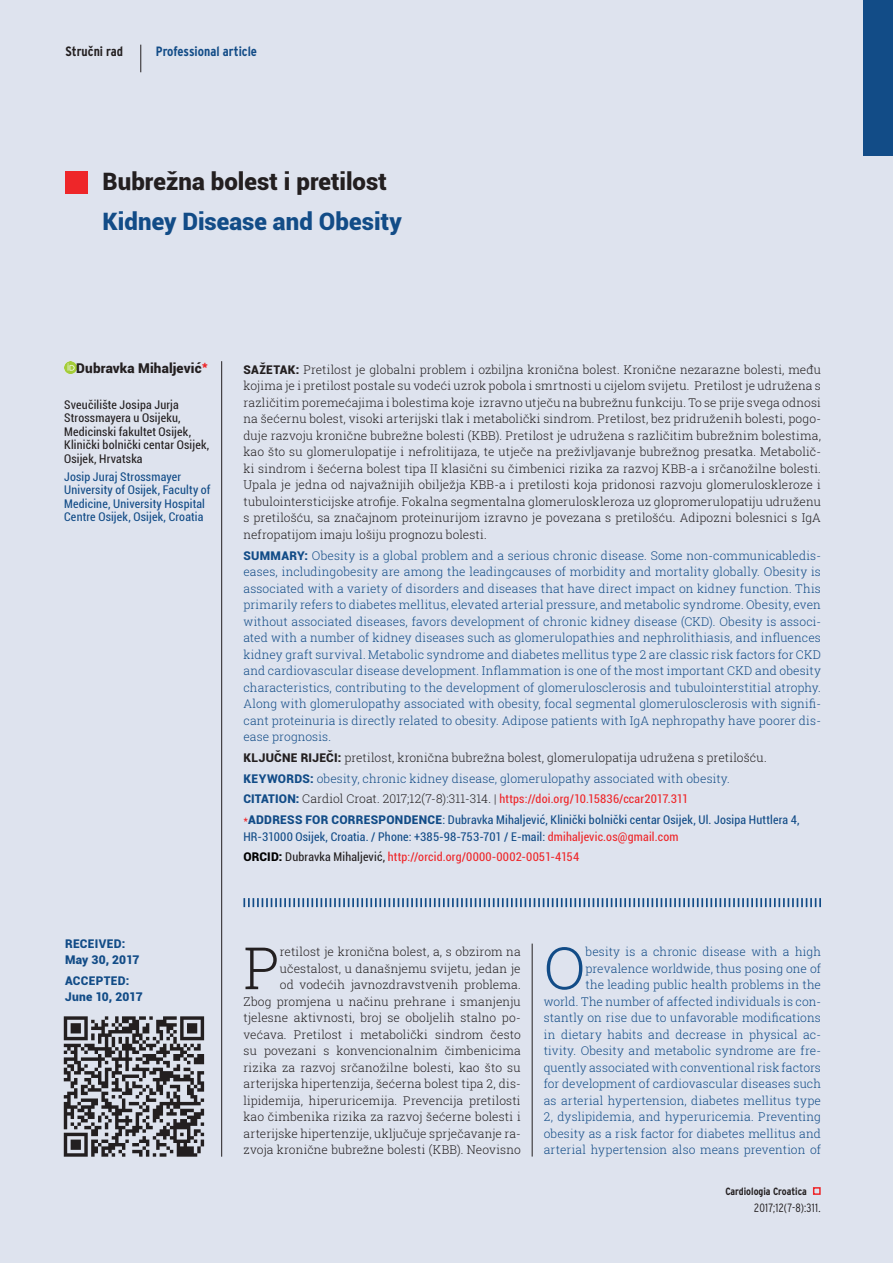
<style>
.page{position:relative;width:893px;height:1263px;background:#dee3ee}
.page>*{position:absolute;margin:0;border:0;box-sizing:border-box;transform-origin:0 0}
.t1{font:300 58.35px "Roboto Slab";color:#231f20}
.t2{font:300 58.35px "Roboto Slab";color:#124c87}
.t3{font:900 24px "Roboto";letter-spacing:.005em;color:#231f20}
.t4{font:900 24px "Roboto";letter-spacing:.005em;color:#124c87}
.t5{font:700 condensed 13.5px "Interstate";color:#124c87}
.t6{font:900 13.5px "Roboto";letter-spacing:.015em;color:#231f20}
.t7{font:700 condensed 13.5px "Interstate";color:#231f20}
.t8{font:300 12px/16.5px "Roboto Slab";letter-spacing:.01em;color:#231f20;text-align:justify}
.t9{font:300 12px/16.5px "Roboto Slab";letter-spacing:.01em;color:#124c87;text-align:justify}
.t10{font:condensed 12px/13.5px "Roboto";letter-spacing:.015em;color:#124c87}
.t11{font:condensed 12px/20.7px "Roboto";letter-spacing:.015em;color:#ee2629}
.t12{font:condensed 12px/13.5px "Roboto";letter-spacing:.015em;color:#231f20}
.t13{font:900 12px/16.5px "Roboto";letter-spacing:.02em;color:#124c87}
.t14{font:300 condensed 12px "Interstate";letter-spacing:.02em;color:#231f20}
.t15{font:700 condensed 10.5px "Interstate";color:#231f20}
.s1{font-family:"Roboto";font-weight:900}
.s2{font-family:"Roboto";font-weight:900;color:#124c87}
.s3{color:#124c87}
.s4{font-weight:900;font-stretch:normal;color:#124c87}
.s5{font-family:"Roboto Slab";font-weight:300;font-stretch:normal;color:#231f20}
.s6{color:#ee2629}
.s7{font-weight:900;font-stretch:normal;color:#000}
.s8{color:#231f20}
</style>
<div class="page">
<div style="left:863px;top:0;width:30px;height:155px;background:#124c87"></div>
<div style="left:813px;top:1187px;width:8px;height:8px;border:2px solid #ee2629"></div>
<svg style="left:141px;top:45px;width:1px;height:27px"></svg>
<hr style="left:532px;top:943px;width:1px;height:213px;background:#231f20">
<div style="left:65px;top:171px;width:22px;height:22px;background:#ee2629"></div>
<svg style="left:64px;top:361px;width:12px;height:12px"></svg>
<hr style="left:221px;top:361px;width:1px;height:796px;background:#231f20">
<svg style="left:243px;top:898px;width:578px;height:9px"></svg>
<svg style="left:64px;top:1016px;width:140px;height:141px"></svg>
<p class="t7" style="left:66px;top:44px;width:59px">Stručni rad</p>
<p class="t5" style="left:156px;top:44px;width:103px">Professional article</p>
<h2 class="t3" style="left:102px;top:164px;width:286px">Bubrežna bolest i pretilost</h2>
<h2 class="t4" style="left:102px;top:204px;width:301px">Kidney Disease and Obesity</h2>
<p class="t6" style="left:76px;top:359px;width:133px">Dubravka Mihaljević<sup>*</sup></p>
<p class="t12" style="left:64px;top:397px;width:147px">Sveučilište Josipa Jurja<br>Strossmayera u Osijeku,<br>Medicinski fakultet Osijek,<br>Klinički bolnički centar Osijek,<br>Osijek, Hrvatska</p>
<p class="t10" style="left:64px;top:469px;width:148px">Josip Juraj Strossmayer<br>University of Osijek, Faculty of<br>Medicine, University Hospital<br>Centre Osijek, Osijek, Croatia</p>
<p class="t13" style="left:65px;top:934px;width:76px">Received:<br>May 30, 2017</p>
<p class="t13" style="left:65px;top:972px;width:79px">Accepted:<br>June 10, 2017</p>
<p class="t8" style="left:243px;top:361px;width:579px"><span class="s1">SAŽETAK:</span> Pretilost je globalni problem i ozbiljna kronična bolest. Kronične nezarazne bolesti, među kojima je i pretilost postale su vodeći uzrok pobola i smrtnosti u cijelom svijetu. Pretilost je udružena s različitim poremećajima i bolestima koje izravno utječu na bubrežnu funkciju. To se prije svega odnosi na šećernu bolest, visoki arterijski tlak i metabolički sindrom. Pretilost, bez pridruženih bolesti, pogo&shy;duje razvoju kronične bubrežne bolesti (KBB). Pretilost je udružena s različitim bubrežnim bolestima, kao što su glomerulopatije i nefrolitijaza, te utječe na preživljavanje bubrežnog presatka. Metabolič&shy;ki sindrom i šećerna bolest tipa II klasični su čimbenici rizika za razvoj KBB-a i srčanožilne bolesti.<br>Upala je jedna od najvažnijih obilježja KBB-a i pretilosti koja pridonosi razvoju glomeruloskleroze i tubulointersticijske atrofije. Fokalna segmentalna glomeruloskleroza uz glopromerulopatiju udruženu s pretilošću, sa značajnom proteinurijom izravno je povezana s pretilošću. Adipozni bolesnici s IgA nefropatijom imaju lošiju prognozu bolesti.</p>
<p class="t9" style="left:243px;top:547px;width:579px"><span class="s1">SUMMARY:</span> Obesity is a global problem and a serious chronic disease. Some non-communicabledis&shy;eases, includingobesity are among the leadingcauses of morbidity and mortality globally. Obesity is associated with a variety of disorders and diseases that have direct impact on kidney function. This primarily refers to diabetes mellitus, elevated arterial pressure, and metabolic syndrome. Obesity, even without associated diseases, favors development of chronic kidney disease (CKD). Obesity is associ&shy;ated with a number of kidney diseases such as glomerulopathies and nephrolithiasis, and influences kidney graft survival. Metabolic syndrome and diabetes mellitus type 2 are classic risk factors for CKD and cardiovascular disease development. Inflammation is one of the most important CKD and obesity characteristics, contributing to the development of glomerulosclerosis and tubulointerstitial atrophy.<br>Along with glomerulopathy associated with obesity, focal segmental glomerulosclerosis with signifi&shy;cant proteinuria is directly related to obesity. Adipose patients with IgA nephropathy have poorer dis&shy;ease prognosis.</p>
<p class="t8" style="left:243px;top:747px;width:525px;line-height:20.7px"><span class="s1">KLJUČNE RIJEČI:</span> pretilost, kronična bubrežna bolest, glomerulopatija udružena s pretilošću.<br><span class="s2">KEYWORDS:</span> <span class="s3">obesity, chronic kidney disease, glomerulopathy associated with obesity.</span></p>
<p class="t11" style="left:243px;top:788px;width:446px"><span class="s4">CITATION:</span> <span class="s5">Cardiol Croat. 2017;12(7-8):311-314. |</span> https://doi.org/10.15836/ccar2017.311 *<span class="s4">Address</span></p>
<p class="t10" style="left:243px;top:811px;width:558px;line-height:16.5px;text-indent:199px">: Dubravka Mihaljević, Klinički bolnički centar Osijek, Ul. Josipa Huttlera 4,<br>HR-31000 Osijek, Croatia. / Phone: +385-98-753-701 / E-mail: <span class="s6">dmihaljevic.os@gmail.com</span></p>
<p class="t11" style="left:243px;top:846px;width:337px"><span class="s7">ORCID:</span> <span class="s8">Dubravka Mihaljević,</span> http://orcid.org/0000-0002-0051-4154</p>
<p class="t13" style="left:305px;top:811px;width:35px">for corres</p>
<p class="t13" style="left:378px;top:811px;width:17px">pondence</p>
<p class="t8" style="left:243px;top:943px;width:279px;text-align:right">retilost je kronična bolest, a, s obzirom na učestalost, u današnjemu svijetu, jedan je<br>od vodećih javnozdravstvenih problema.<br>Zbog promjena u načinu prehrane i smanjenju tjelesne aktivnosti, broj se oboljelih stalno po&shy;većava. Pretilost i metabolički sindrom često su povezani s konvencionalnim čimbenicima rizika za razvoj srčanožilne bolesti, kao što su arterijska hipertenzija, šećerna bolest tipa 2, dis&shy;lipidemija, hiperuricemija. Prevencija pretilosti kao čimbenika rizika za razvoj šećerne bolesti i arterijske hipertenzije, uključuje sprječavanje ra&shy;zvoja kronične bubrežne bolesti (KBB). Neovisno</p>
<h1 class="t2" style="left:544px;top:928px;width:43px">O</h1>
<p class="t9" style="left:544px;top:943px;width:279px;text-align:right">besity is a chronic disease with a high prevalence worldwide, thus posing one of<br>the leading public health problems in the<br>world. The number of affected individuals is con&shy;stantly on rise due to unfavorable modifications in dietary habits and decrease in physical ac&shy;tivity. Obesity and metabolic syndrome are fre&shy;quently associated with conventional risk factors for development of cardiovascular diseases such as arterial hypertension, diabetes mellitus type 2, dyslipidemia, and hyperuricemia. Preventing obesity as a risk factor for diabetes mellitus and arterial hypertension also means prevention of</p>
<h1 class="t1" style="left:243px;top:928px;width:38px">P</h1>
<p class="t15" style="left:725px;top:1185px;width:83px">Cardiologia Croatica</p>
<p class="t14" style="left:754px;top:1201px;width:68px">2017;12(7-8):311.</p>
</div>
